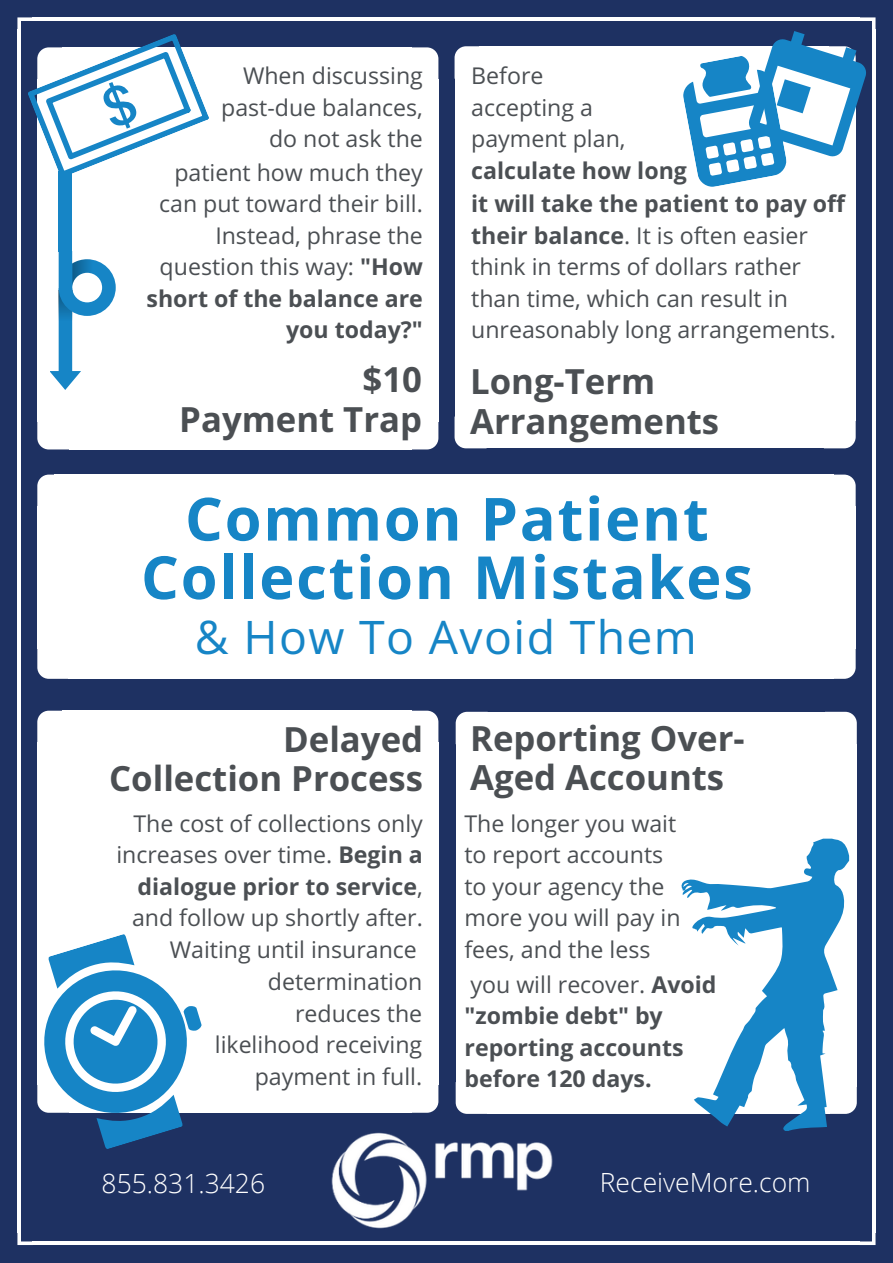
<style>
.page{position:relative;width:893px;height:1263px;background:#fff}
.page>*{position:absolute;margin:0;border:0;box-sizing:border-box;transform-origin:0 0}
.t1{font:700 59.55px/58.5px "Open Sans";letter-spacing:.03em;color:#1685c6;text-align:center}
.t2{font:700 46.35px/45px "Open Sans";letter-spacing:.03em;color:#1685c6;text-align:center}
.t3{font:46.35px "Open Sans";letter-spacing:.03em;color:#1685c6}
.t4{font:700 34.65px/39.3px "Open Sans";color:#4b4f53}
.t5{font:300 26.4px "Open Sans";color:#fff}
.t6{font:23.1px/31.5px "Open Sans";color:#4b4f53}
.t7{font:700 23.1px/31.5px "Open Sans";color:#4b4f53}
.s1{font-weight:700}
.s2{font-weight:400}
</style>
<div class="page">
<div style="left:0;top:0;width:892px;height:1262px;background:#1e3162"></div>
<hr style="left:17px;top:30px;width:4px;height:1203px;background:#fff">
<svg style="left:17px;top:1233px;width:15px;height:12px"></svg>
<hr style="left:32px;top:1241px;width:827px;height:4px;background:#fff">
<svg style="left:859px;top:1233px;width:16px;height:12px"></svg>
<hr style="left:872px;top:30px;width:3px;height:1203px;background:#fff">
<hr style="left:32px;top:17px;width:827px;height:4px;background:#fff">
<svg style="left:37px;top:711px;width:25px;height:31px"></svg>
<div style="left:62px;top:711px;width:349px;height:32px;background:#fff"></div>
<svg style="left:411px;top:711px;width:27px;height:31px"></svg>
<div style="left:37px;top:742px;width:32px;height:343px;background:#fff"></div>
<div style="left:67px;top:742px;width:344px;height:343px;background:#fff"></div>
<div style="left:406px;top:742px;width:32px;height:343px;background:#fff"></div>
<div style="left:69px;top:1081px;width:342px;height:32px;background:#fff"></div>
<svg style="left:411px;top:1085px;width:27px;height:14px"></svg>
<svg style="left:455px;top:712px;width:25px;height:32px"></svg>
<div style="left:480px;top:712px;width:349px;height:32px;background:#fff"></div>
<svg style="left:829px;top:712px;width:27px;height:32px"></svg>
<div style="left:455px;top:744px;width:32px;height:342px;background:#fff"></div>
<div style="left:485px;top:744px;width:344px;height:342px;background:#fff"></div>
<div style="left:825px;top:744px;width:31px;height:342px;background:#fff"></div>
<svg style="left:455px;top:1082px;width:32px;height:17px"></svg>
<div style="left:487px;top:1082px;width:342px;height:32px;background:#fff"></div>
<svg style="left:849px;top:1086px;width:7px;height:28px"></svg>
<div style="left:62px;top:47px;width:349px;height:33px;background:#fff"></div>
<svg style="left:411px;top:47px;width:27px;height:32px"></svg>
<div style="left:37px;top:79px;width:32px;height:343px;background:#fff"></div>
<div style="left:67px;top:79px;width:344px;height:343px;background:#fff"></div>
<div style="left:406px;top:79px;width:32px;height:343px;background:#fff"></div>
<svg style="left:37px;top:422px;width:32px;height:27px"></svg>
<div style="left:69px;top:418px;width:342px;height:31px;background:#fff"></div>
<svg style="left:411px;top:422px;width:27px;height:27px"></svg>
<svg style="left:454px;top:46px;width:25px;height:32px"></svg>
<div style="left:479px;top:46px;width:349px;height:33px;background:#fff"></div>
<div style="left:454px;top:78px;width:32px;height:343px;background:#fff"></div>
<div style="left:484px;top:78px;width:344px;height:343px;background:#fff"></div>
<div style="left:823px;top:78px;width:32px;height:343px;background:#fff"></div>
<svg style="left:454px;top:417px;width:32px;height:31px"></svg>
<div style="left:486px;top:417px;width:342px;height:31px;background:#fff"></div>
<svg style="left:828px;top:421px;width:27px;height:27px"></svg>
<svg style="left:37px;top:475px;width:17px;height:31px"></svg>
<div style="left:54px;top:475px;width:779px;height:32px;background:#fff"></div>
<svg style="left:833px;top:475px;width:22px;height:31px"></svg>
<div style="left:37px;top:506px;width:32px;height:143px;background:#fff"></div>
<div style="left:64px;top:506px;width:769px;height:143px;background:#fff"></div>
<div style="left:823px;top:506px;width:32px;height:143px;background:#fff"></div>
<svg style="left:37px;top:649px;width:32px;height:30px"></svg>
<div style="left:69px;top:647px;width:764px;height:32px;background:#fff"></div>
<svg style="left:833px;top:649px;width:22px;height:30px"></svg>
<svg style="left:17px;top:17px;width:192px;height:161px"></svg>
<div style="left:59px;top:194px;width:13px;height:58px;background:#1685c6"></div>
<div style="left:59px;top:171px;width:13px;height:23px;background:#1685c6"></div>
<svg style="left:50px;top:251px;width:66px;height:139px"></svg>
<svg style="left:37px;top:934px;width:165px;height:215px"></svg>
<svg style="left:681px;top:839px;width:168px;height:292px"></svg>
<svg style="left:683px;top:17px;width:192px;height:172px"></svg>
<img style="left:331px;top:1099px;width:222px;height:130px">
<p class="t6" style="left:221px;top:60px;width:203px;text-align:right">When discussing past-due balances, do not ask the</p>
<p class="t6" style="left:146px;top:156px;width:278px;text-align:right">patient how much they can put toward their bill.<br>Instead, phrase the question this way: <span class="s1">"How short of the balance are you today?"</span></p>
<h3 class="t4" style="left:179px;top:359px;width:244px;text-align:right">$10<br>Payment Trap</h3>
<p class="t6" style="left:471px;top:60px;width:156px">Before accepting a payment plan,</p>
<p class="t7" style="left:471px;top:153px;width:375px;line-height:33.8px">calculate how long<br>it will take the patient to pay off</p>
<p class="t6" style="left:471px;top:219px;width:366px"><span class="s1">their balance</span>. It is often easier think in terms of dollars rather than time, which can result in unreasonably long arrangements.</p>
<h3 class="t4" style="left:470px;top:361px;width:250px">Long-Term<br>Arrangements</h3>
<h1 class="t1" style="left:141px;top:488px;width:613px">Common Patient<br>Collection Mistakes</h1>
<h2 class="t3" style="left:195px;top:604px;width:503px">&amp; How To Avoid Them</h2>
<h2 class="t2" style="left:60px;top:543px;width:766px">Common Patient Collection<br>Mistakes <span class="s2">(&amp; How To Avoid Them)</span></h2>
<h3 class="t4" style="left:109px;top:719px;width:315px;text-align:right">Delayed<br>Collection Process</h3>
<h3 class="t4" style="left:470px;top:718px;width:276px">Reporting Over-<br>Aged Accounts</h3>
<p class="t6" style="left:116px;top:807px;width:308px;text-align:right">The cost of collections only increases over time. <span class="s1">Begin a dialogue prior to service</span>, and follow up shortly after.<br>Waiting until insurance determination<br>reduces the<br>likelihood receiving payment in full.</p>
<p class="t6" style="left:464px;top:807px;width:217px">The longer you wait to report accounts to your agency the more you will pay in fees, and the less</p>
<p class="t7" style="left:464px;top:968px;width:253px"><span class="s2">you will recover.</span> Avoid "zombie debt" by reporting accounts before 120 days.</p>
<p class="t5" style="left:102px;top:1164px;width:165px">855.831.3426</p>
<p class="t5" style="left:600px;top:1163px;width:212px">ReceiveMore.com</p>
</div>
